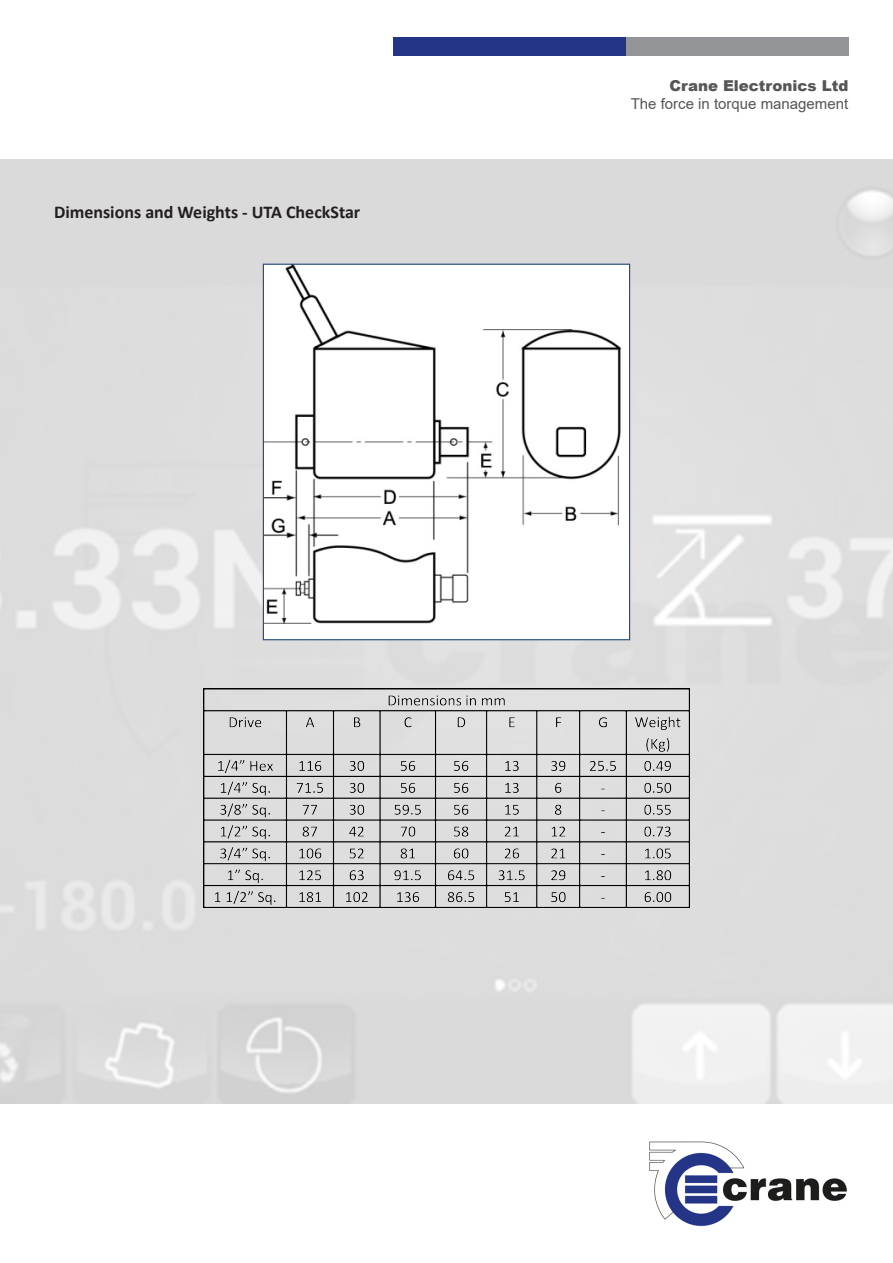
<style>
.page{position:relative;width:893px;height:1263px;background:#fff}
.page>*{position:absolute;margin:0;border:0;box-sizing:border-box;transform-origin:0 0}
.t1{font:700 18px "Calibri";color:#231f20}
.t2{font:15px "Arial";color:#575656}
.t3{font:900 15px "Arial";color:#575656}
</style>
<div class="page">
<div style="left:394px;top:38px;width:232px;height:18px;background:#243587"></div>
<div style="left:626px;top:38px;width:222px;height:18px;background:#939598"></div>
<img style="left:0;top:159px;width:893px;height:945px">
<img style="left:265px;top:266px;width:363px;height:372px">
<div style="left:263px;top:264px;width:367px;height:376px;border:1px solid #1f467a"></div>
<img style="left:203px;top:689px;width:487px;height:219px">
<img style="left:649px;top:1141px;width:198px;height:86px">
<p class="t1" style="left:54px;top:200px;width:308px">Dimensions and Weights - UTA CheckStar</p>
<p class="t3" style="left:669px;top:74px;width:180px">Crane Electronics Ltd</p>
<p class="t2" style="left:631px;top:93px;width:219px">The force in torque management</p>
</div>
